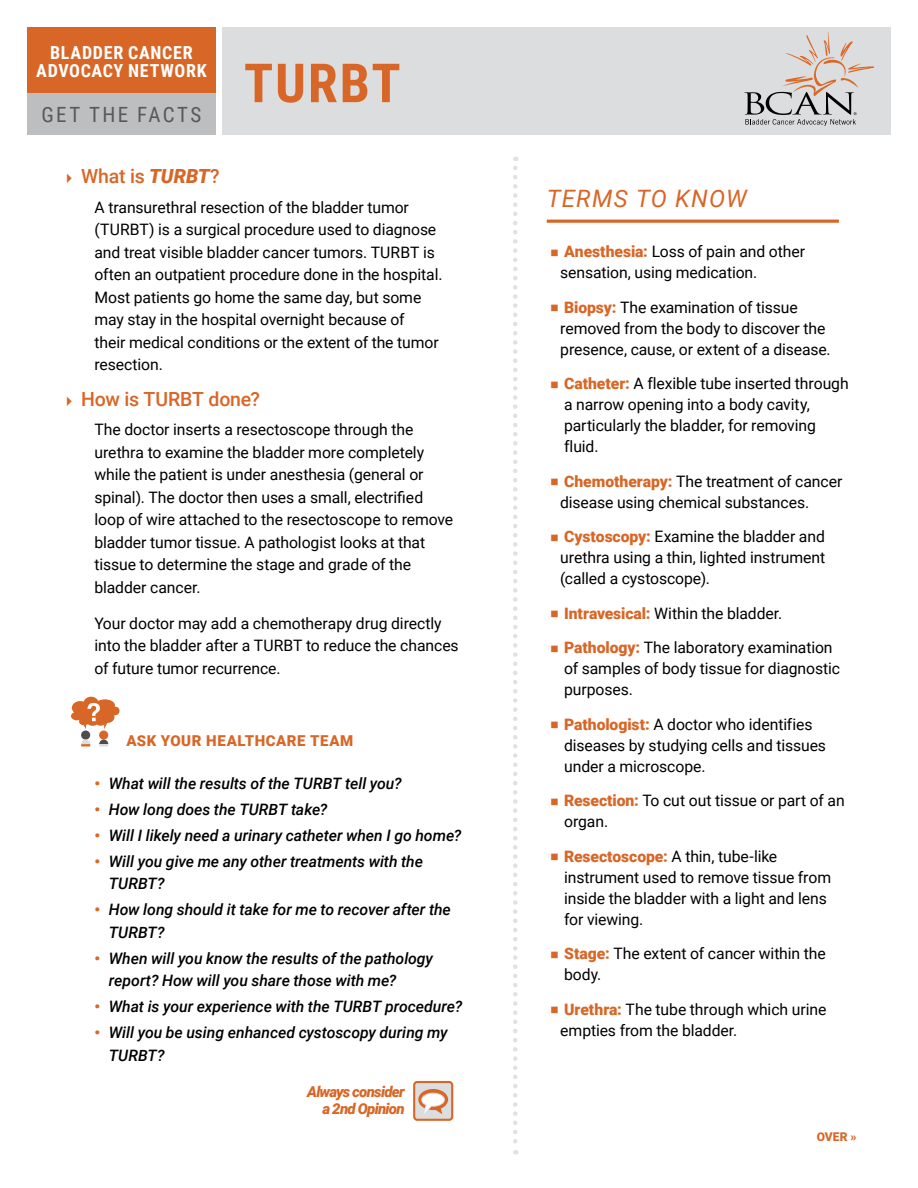
<style>
.page{position:relative;width:918px;height:1188px;background:#fff}
.page>*{position:absolute;margin:0;border:0;box-sizing:border-box;transform-origin:0 0}
.t1{font:700 54px "Roboto Condensed";letter-spacing:.035em;color:#d86626}
.t2{font:italic 24px "Roboto";letter-spacing:.05em;color:#d86626}
.t3{font:21px "Roboto Condensed";letter-spacing:.11em;color:#58595b}
.t4{font:500 19.5px "Roboto";letter-spacing:-.01em;color:#d86626}
.t5{font:700 18px/18px "Roboto Condensed";letter-spacing:.04em;color:#fff;text-align:center}
.t6{font:15.75px/21px "Roboto";letter-spacing:-.005em;color:#000}
.t7{font:italic 500 15.75px/22.5px "Roboto";letter-spacing:-.005em;color:#000}
.t8{font:italic 900 15px/16.5px "Roboto";letter-spacing:-.05em;color:#d86626;text-align:right}
.t9{font:900 15px "Roboto";letter-spacing:.04em;color:#d86626}
.t10{font:900 12px "Roboto";color:#d86626}
.s1{font-weight:900;font-style:italic}
.s2{font-weight:900;font-style:normal;color:#d86626}
.s3{color:#d86626}
.s4{font-weight:900;color:#d86626}
</style>
<div class="page">
<div style="left:223px;top:27px;width:668px;height:108px;background:#dcddde"></div>
<div style="left:27px;top:27px;width:189px;height:66px;background:#d86626"></div>
<div style="left:27px;top:93px;width:189px;height:42px;background:#bcbec0"></div>
<div style="left:81px;top:730px;width:9px;height:10px;background:#4d4d4f;border-radius:50%"></div>
<svg style="left:81px;top:740px;width:9px;height:7px"></svg>
<div style="left:99px;top:730px;width:9px;height:10px;background:#d86626;border-radius:50%"></div>
<svg style="left:99px;top:740px;width:9px;height:7px"></svg>
<svg style="left:71px;top:697px;width:48px;height:32px"></svg>
<hr style="left:547px;top:220px;width:292px;height:3px;background:#d86626">
<div style="left:413px;top:1081px;width:40px;height:40px;background:#dcddde;border:2px solid #d86626;border-radius:3px"></div>
<svg style="left:418px;top:1089px;width:30px;height:32px"></svg>
<svg style="left:744px;top:32px;width:130px;height:94px"></svg>
<svg style="left:513px;top:168px;width:5px;height:987px"></svg>
<p class="t5" style="left:36px;top:43px;width:172px">BLADDER CANCER<br>ADVOCACY NETWORK</p>
<h3 class="t3" style="left:42px;top:100px;width:161px">GET THE FACTS</h3>
<h1 class="t1" style="left:244px;top:45px;width:158px">TURBT</h1>
<p class="t4" style="left:62px;top:163px;width:160px">✔ What is <span class="s1">TURBT</span>?</p>
<p class="t6" style="left:94px;top:195px;width:350px;line-height:22.5px">A transurethral resection of the bladder tumor (TURBT) is a surgical procedure used to diagnose and treat visible bladder cancer tumors. TURBT is often an outpatient procedure done in the hospital.<br>Most patients go home the same day, but some may stay in the hospital overnight because of<br>their medical conditions or the extent of the tumor resection.</p>
<p class="t4" style="left:62px;top:386px;width:200px">✔ How is TURBT done?</p>
<p class="t6" style="left:94px;top:418px;width:360px;line-height:22.5px">The doctor inserts a resectoscope through the urethra to examine the bladder more completely while the patient is under anesthesia (general or spinal). The doctor then uses a small, electrified loop of wire attached to the resectoscope to remove bladder tumor tissue. A pathologist looks at that tissue to determine the stage and grade of the bladder cancer.</p>
<p class="t6" style="left:94px;top:611px;width:366px;line-height:22.5px">Your doctor may add a chemotherapy drug directly into the bladder after a TURBT to reduce the chances of future tumor recurrence.</p>
<p class="t9" style="left:126px;top:730px;width:228px">ASK YOUR HEALTHCARE TEAM</p>
<p class="t7" style="left:94px;top:771px;width:309px"><span class="s2">•</span> What will the results of the TURBT tell you?</p>
<p class="t7" style="left:94px;top:797px;width:234px"><span class="s2">•</span> How long does the TURBT take?</p>
<p class="t7" style="left:94px;top:823px;width:368px"><span class="s2">•</span> Will I likely need a urinary catheter when I go home?</p>
<p class="t7" style="left:109px;top:849px;width:316px;text-indent:-14px"><span class="s2">•</span> Will you give me any other treatments with the<br>TURBT?</p>
<p class="t7" style="left:109px;top:898px;width:343px;text-indent:-14px"><span class="s2">•</span> How long should it take for me to recover after the<br>TURBT?</p>
<p class="t7" style="left:109px;top:946px;width:326px;text-indent:-14px"><span class="s2">•</span> When will you know the results of the pathology report? How will you share those with me?</p>
<p class="t7" style="left:94px;top:995px;width:369px"><span class="s2">•</span> What is your experience with the TURBT procedure?</p>
<p class="t7" style="left:109px;top:1021px;width:340px;text-indent:-14px"><span class="s2">•</span> Will you be using enhanced cystoscopy during my<br>TURBT?</p>
<p class="t8" style="left:307px;top:1083px;width:99px">Always consider a 2nd Opinion</p>
<h2 class="t2" style="left:547px;top:182px;width:202px">TERMS TO KNOW</h2>
<p class="t6" style="left:560px;top:241px;width:246px;text-indent:-11px"><span class="s3">◼</span> <span class="s4">Anesthesia:</span> Loss of pain and other sensation, using medication.</p>
<p class="t6" style="left:560px;top:296px;width:272px;text-indent:-11px"><span class="s3">◼</span> <span class="s4">Biopsy:</span> The examination of tissue removed from the body to discover the presence, cause, or extent of a disease.</p>
<p class="t6" style="left:564px;top:373px;width:286px;text-indent:-15px"><span class="s3">◼</span> <span class="s4">Catheter:</span> A flexible tube inserted through a narrow opening into a body cavity, particularly the bladder, for removing fluid.</p>
<p class="t6" style="left:560px;top:470px;width:284px;text-indent:-11px"><span class="s3">◼</span> <span class="s4">Chemotherapy:</span> The treatment of cancer disease using chemical substances.</p>
<p class="t6" style="left:560px;top:525px;width:267px;text-align:justify;text-indent:-11px"><span class="s3">◼</span> <span class="s4">Cystoscopy:</span> Examine the bladder and urethra using a thin, lighted instrument (called a cystoscope).</p>
<p class="t6" style="left:549px;top:595px;width:285px;line-height:34.5px"><span class="s3">◼</span> <span class="s4">Intravesical:</span> Within the bladder.<br><span class="s3">◼</span> <span class="s4">Pathology:</span> The laboratory examination</p>
<p class="t6" style="left:564px;top:657px;width:277px">of samples of body tissue for diagnostic purposes.</p>
<p class="t6" style="left:564px;top:713px;width:264px;text-indent:-15px"><span class="s3">◼</span> <span class="s4">Pathologist:</span> A doctor who identifies diseases by studying cells and tissues under a microscope.</p>
<p class="t6" style="left:564px;top:789px;width:282px;text-indent:-15px"><span class="s3">◼</span> <span class="s4">Resection:</span> To cut out tissue or part of an organ.</p>
<p class="t6" style="left:564px;top:845px;width:269px;text-indent:-15px"><span class="s3">◼</span> <span class="s4">Resectoscope:</span> A thin, tube-like instrument used to remove tissue from inside the bladder with a light and lens for viewing.</p>
<p class="t6" style="left:564px;top:942px;width:263px;text-indent:-15px"><span class="s3">◼</span> <span class="s4">Stage:</span> The extent of cancer within the body.</p>
<p class="t6" style="left:560px;top:998px;width:268px;text-indent:-11px"><span class="s3">◼</span> <span class="s4">Urethra:</span> The tube through which urine empties from the bladder.</p>
<p class="t10" style="left:817px;top:1128px;width:41px">OVER »</p>
</div>
